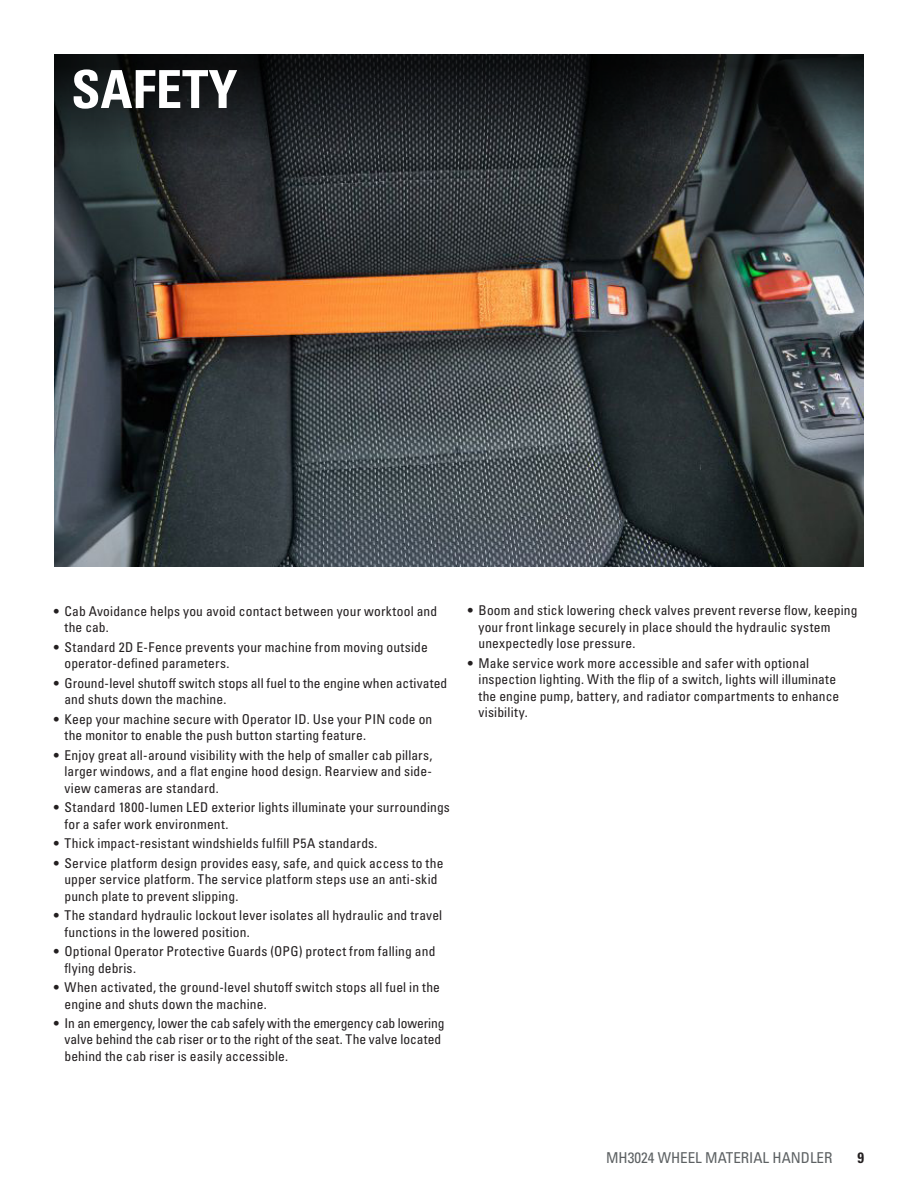
<style>
.page{position:relative;width:918px;height:1188px;background:#fff}
.page>*{position:absolute;margin:0;border:0;box-sizing:border-box;transform-origin:0 0}
.t1{font:52.5px "Univers LTCYR 67 Bold Cond";color:#fff}
.t2{font:condensed 15px "Univers LTCYR 57";color:#5d6163}
.t3{font:15px "Univers LTCYR 67 Bold Cond";color:#231f20}
.t4{font:condensed 13.5px/16.5px "Univers LTCYR 57";letter-spacing:.01em;color:#231f20}
</style>
<div class="page">
<img style="left:54px;top:299px;width:810px;height:268px">
<svg style="left:54px;top:54px;width:810px;height:245px;background:#343331"></svg>
<h1 class="t1" style="left:71px;top:57px;width:168px">SAFETY</h1>
<p class="t4" style="left:65px;top:602px;width:374px;text-indent:-11px">• Cab Avoidance helps you avoid contact between your worktool and the cab.</p>
<p class="t4" style="left:65px;top:638px;width:365px;text-indent:-11px">• Standard 2D E-Fence prevents your machine from moving outside operator-defined parameters.</p>
<p class="t4" style="left:65px;top:674px;width:384px;text-indent:-11px">• Ground-level shutoff switch stops all fuel to the engine when activated and shuts down the machine.</p>
<p class="t4" style="left:65px;top:710px;width:369px;text-indent:-11px">• Keep your machine secure with Operator ID. Use your PIN code on the monitor to enable the push button starting feature.</p>
<p class="t4" style="left:65px;top:746px;width:370px;text-align:justify;text-indent:-11px">• Enjoy great all-around visibility with the help of smaller cab pillars, larger windows, and a flat engine hood design. Rearview and side&shy;view cameras are standard.</p>
<p class="t4" style="left:65px;top:799px;width:387px;text-indent:-11px">• Standard 1800-lumen LED exterior lights illuminate your surroundings for a safer work environment.</p>
<p class="t4" style="left:54px;top:835px;width:325px">• Thick impact-resistant windshields fulfill P5A standards.</p>
<p class="t4" style="left:65px;top:854px;width:380px;text-indent:-11px">• Service platform design provides easy, safe, and quick access to the upper service platform. The service platform steps use an anti-skid punch plate to prevent slipping.</p>
<p class="t4" style="left:65px;top:907px;width:379px;text-indent:-11px">• The standard hydraulic lockout lever isolates all hydraulic and travel functions in the lowered position.</p>
<p class="t4" style="left:65px;top:943px;width:372px;text-indent:-11px">• Optional Operator Protective Guards (OPG) protect from falling and flying debris.</p>
<p class="t4" style="left:65px;top:979px;width:377px;text-indent:-11px">• When activated, the ground-level shutoff switch stops all fuel in the engine and shuts down the machine.</p>
<p class="t4" style="left:65px;top:1015px;width:382px;text-indent:-11px">• In an emergency, lower the cab safely with the emergency cab lowering valve behind the cab riser or to the right of the seat. The valve located behind the cab riser is easily accessible.</p>
<p class="t4" style="left:479px;top:602px;width:381px;text-indent:-11px">• Boom and stick lowering check valves prevent reverse flow, keeping your front linkage securely in place should the hydraulic system unexpectedly lose pressure.</p>
<p class="t4" style="left:479px;top:655px;width:362px;text-indent:-11px">• Make service work more accessible and safer with optional inspection lighting. With the flip of a switch, lights will illuminate the engine pump, battery, and radiator compartments to enhance visibility.</p>
<p class="t2" style="left:606px;top:1148px;width:228px">MH3024 WHEEL MATERIAL HANDLER</p>
<p class="t3" style="left:857px;top:1148px;width:8px">9</p>
</div>
